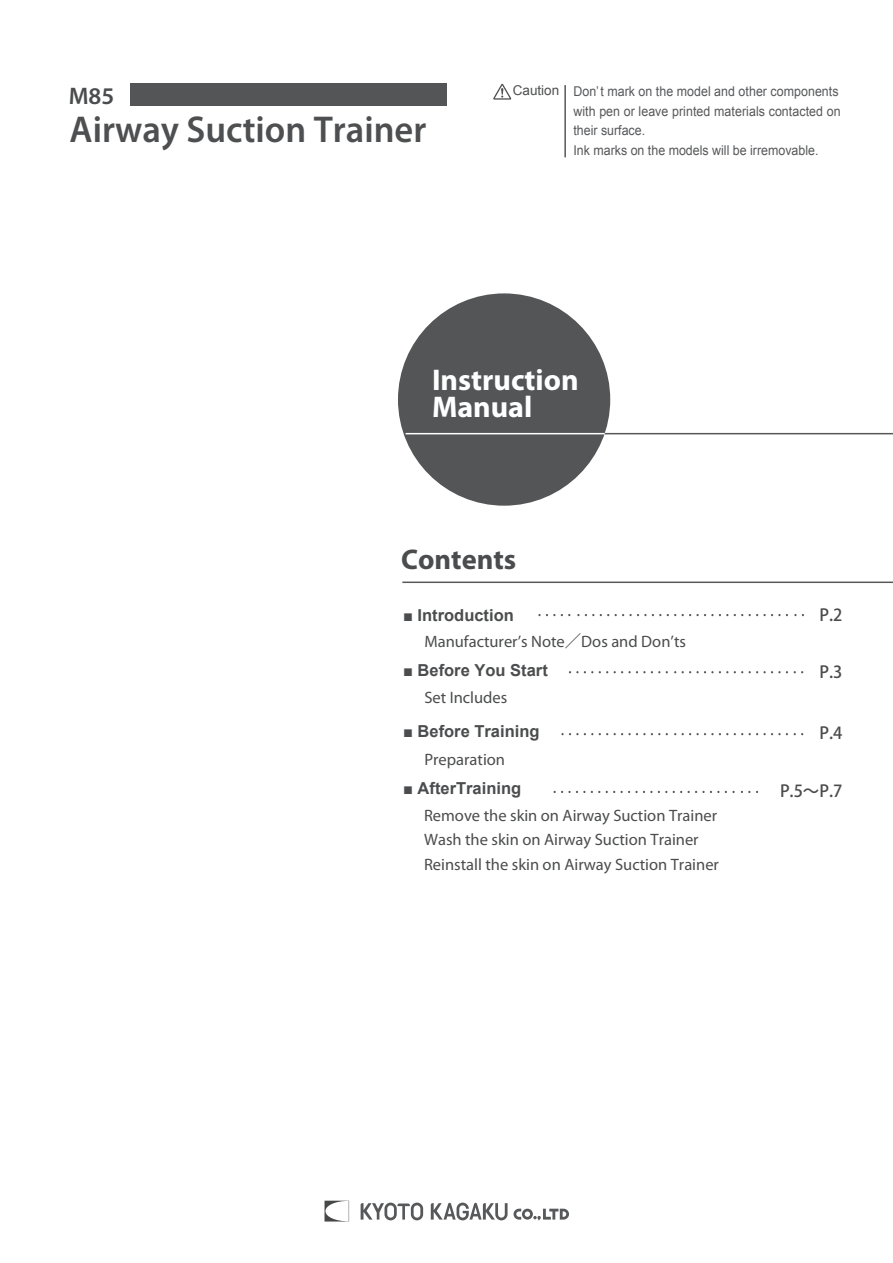
<style>
.page{position:relative;width:893px;height:1263px;background:#fff}
.page>*{position:absolute;margin:0;border:0;box-sizing:border-box;transform-origin:0 0}
.t1{font:600 37.5px "Myriad Pro";color:#4e4f50}
.t2{font:700 30px/27px "Myriad Pro";color:#fff}
.t3{font:700 28.5px "Myriad Pro";color:#4b4c4d}
.t4{font:600 24px "Myriad Pro";color:#4b4c4d}
.t5{font:16.5px "Myriad Pro";color:#4b4c4d}
.t6{font:700 16.5px "Arial";color:#4b4c4d}
.t7{font:500 16.5px "Koz Go Pro";color:#4b4c4d}
.t8{font:13.5px/19.5px "Arial";letter-spacing:.005em;color:#57585a;scale:.92 1}
.t9{font:13.5px "Arial";color:#4e4f50}
.s1{font-family:"Koz Go Pro";font-weight:500}
</style>
<div class="page">
<svg style="left:673px;top:791px;width:46px;height:2px"></svg>
<svg style="left:606px;top:791px;width:46px;height:2px"></svg>
<svg style="left:553px;top:791px;width:32px;height:2px"></svg>
<svg style="left:749px;top:671px;width:39px;height:2px"></svg>
<svg style="left:682px;top:671px;width:46px;height:2px"></svg>
<svg style="left:614px;top:671px;width:46px;height:2px"></svg>
<svg style="left:569px;top:671px;width:24px;height:2px"></svg>
<svg style="left:749px;top:733px;width:39px;height:2px"></svg>
<svg style="left:682px;top:733px;width:46px;height:2px"></svg>
<svg style="left:614px;top:733px;width:46px;height:2px"></svg>
<svg style="left:561px;top:733px;width:32px;height:2px"></svg>
<svg style="left:538px;top:614px;width:266px;height:2px"></svg>
<hr style="left:402px;top:581px;width:491px;height:2px;background:#57585a">
<hr style="left:605px;top:433px;width:288px;height:1px;background:#57585a">
<div style="left:398px;top:293px;width:212px;height:213px;background:#545557;border-radius:50%"></div>
<hr style="left:406px;top:433px;width:199px;height:1px;background:#fff">
<div style="left:130px;top:84px;width:316px;height:22px;background:#545557"></div>
<svg style="left:324px;top:1201px;width:25px;height:20px"></svg>
<svg style="left:431px;top:1202px;width:77px;height:18px"></svg>
<svg style="left:361px;top:1202px;width:62px;height:18px"></svg>
<svg style="left:514px;top:1209px;width:55px;height:11px"></svg>
<hr style="left:564px;top:85px;width:2px;height:72px;background:#57585a">
<svg style="left:493px;top:83px;width:18px;height:17px"></svg>
<h3 class="t4" style="left:69px;top:80px;width:47px">M85</h3>
<p class="t9" style="left:513px;top:81px;width:48px">Caution</p>
<h1 class="t1" style="left:70px;top:105px;width:358px">Airway Suction Trainer</h1>
<p class="t8" style="left:573px;top:82px;width:292px">Don’t mark on the model and other components with pen or leave printed materials contacted on their surface.<br>Ink marks on the models will be irremovable.</p>
<h2 class="t2" style="left:432px;top:365px;width:148px">Instruction<br>Manual</h2>
<h3 class="t3" style="left:401px;top:541px;width:117px">Contents</h3>
<p class="t6" style="left:403px;top:604px;width:112px">■ Introduction</p>
<p class="t7" style="left:819px;top:604px;width:24px">P.2</p>
<p class="t5" style="left:424px;top:632px;width:263px">Manufacturer’s Note<span class="s1">／</span>Dos and Don’ts</p>
<p class="t6" style="left:403px;top:659px;width:146px">■ Before You Start</p>
<p class="t5" style="left:424px;top:688px;width:84px">Set Includes</p>
<p class="t6" style="left:403px;top:721px;width:138px">■ Before Training</p>
<p class="t5" style="left:424px;top:749px;width:82px">Preparation</p>
<p class="t6" style="left:403px;top:777px;width:120px">■ AfterTraining</p>
<p class="t5" style="left:424px;top:805px;width:295px">Remove the skin on Airway Suction Trainer</p>
<p class="t5" style="left:424px;top:854px;width:296px">Reinstall the skin on Airway Suction Trainer</p>
<p class="t5" style="left:424px;top:829px;width:276px">Wash the skin on Airway Suction Trainer</p>
<p class="t7" style="left:819px;top:661px;width:24px">P.3</p>
<p class="t7" style="left:819px;top:723px;width:24px">P.4</p>
<p class="t7" style="left:780px;top:780px;width:64px">P.5～P.7</p>
</div>
